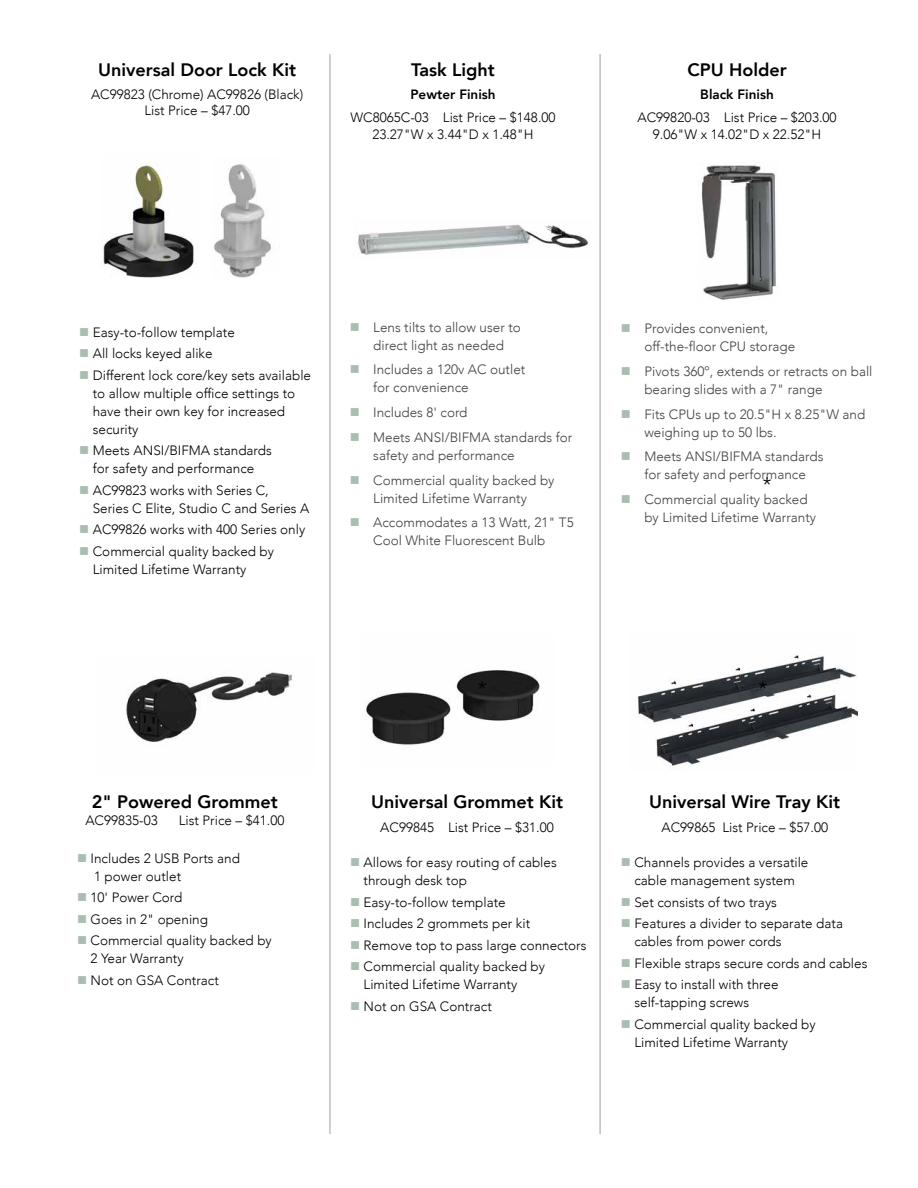
<style>
.page{position:relative;width:918px;height:1188px;background:#fff}
.page>*{position:absolute;margin:0;border:0;box-sizing:border-box;transform-origin:0 0}
.t1{font:300 21px "Avenir";color:#000}
.t2{font:800 18px "Avenir";color:#000}
.t3{font:300 13.5px/18px "Avenir";color:#000}
.t4{font:300 13.5px/18px "Avenir";color:#414042}
.t5{font:800 13.5px "Avenir";color:#000}
.s1{color:#a9bdb1}
</style>
<div class="page">
<img style="left:701px;top:165px;width:76px;height:135px">
<img style="left:102px;top:164px;width:92px;height:113px">
<div style="left:79px;top:272px;width:31px;height:17px;background:#fff"></div>
<img style="left:214px;top:164px;width:57px;height:114px">
<div style="left:261px;top:270px;width:30px;height:14px;background:#fff"></div>
<div style="left:251px;top:276px;width:31px;height:17px;background:#fff"></div>
<img style="left:358px;top:224px;width:230px;height:31px">
<img style="left:366px;top:670px;width:174px;height:75px">
<img style="left:637px;top:655px;width:220px;height:111px">
<hr style="left:599px;top:54px;width:2px;height:1080px;background:#bcbec0">
<hr style="left:329px;top:54px;width:2px;height:1080px;background:#bcbec0">
<img style="left:126px;top:672px;width:166px;height:70px">
<h2 class="t2" style="left:98px;top:55px;width:200px">Universal Door Lock Kit</h2>
<p class="t3" style="left:91px;top:86px;width:214px;line-height:16.5px;text-align:center">AC99823 (Chrome) AC99826 (Black)<br>List Price – $47.00</p>
<h2 class="t2" style="left:411px;top:55px;width:85px">Task Light</h2>
<p class="t5" style="left:410px;top:84px;width:87px">Pewter Finish</p>
<p class="t3" style="left:351px;top:109px;width:207px;line-height:16.5px;text-align:center">WC8065C-03 List Price – $148.00<br>23.27"W x 3.44"D x 1.48"H</p>
<h2 class="t2" style="left:687px;top:55px;width:101px">CPU Holder</h2>
<p class="t5" style="left:700px;top:84px;width:75px">Black Finish</p>
<p class="t3" style="left:638px;top:109px;width:201px;line-height:16.5px;text-align:center">AC99820-03 List Price – $203.00<br>9.06"W x 14.02"D x 22.52"H</p>
<p class="t3" style="left:79px;top:323px;width:157px"><span class="s1">■</span> Easy-to-follow template</p>
<p class="t3" style="left:79px;top:345px;width:135px"><span class="s1">■</span> All locks keyed alike</p>
<p class="t3" style="left:93px;top:366px;width:220px;text-indent:-14px"><span class="s1">■</span> Different lock core/key sets available to allow multiple office settings to have their own key for increased security</p>
<p class="t3" style="left:79px;top:442px;width:194px;text-align:center"><span class="s1">■</span> Meets ANSI/BIFMA standards for safety and performance</p>
<p class="t3" style="left:93px;top:481px;width:218px;text-indent:-14px"><span class="s1">■</span> AC99823 works with Series C,<br>Series C Elite, Studio C and Series A</p>
<p class="t3" style="left:79px;top:521px;width:228px"><span class="s1">■</span> AC99826 works with 400 Series only</p>
<p class="t3" style="left:93px;top:542px;width:183px;text-indent:-14px"><span class="s1">■</span> Commercial quality backed by<br>Limited Lifetime Warranty</p>
<p class="t4" style="left:350px;top:318px;width:173px;text-align:center"><span class="s1">■</span> Lens tilts to allow user to direct light as needed</p>
<p class="t4" style="left:373px;top:361px;width:154px;text-indent:-24px"><span class="s1">■</span> Includes a 120v AC outlet for convenience</p>
<p class="t4" style="left:350px;top:403px;width:119px"><span class="s1">■</span> Includes 8' cord</p>
<p class="t4" style="left:373px;top:428px;width:201px;text-indent:-24px"><span class="s1">■</span> Meets ANSI/BIFMA standards for safety and performance</p>
<p class="t4" style="left:350px;top:471px;width:206px;text-align:center"><span class="s1">■</span> Commercial quality backed by<br>Limited Lifetime Warranty</p>
<p class="t4" style="left:350px;top:514px;width:226px;text-align:center"><span class="s1">■</span> Accommodates a 13 Watt, 21" T5<br>Cool White Fluorescent Bulb</p>
<p class="t4" style="left:644px;top:320px;width:152px;text-indent:-24px"><span class="s1">■</span> Provides convenient, off-the-floor CPU storage</p>
<p class="t4" style="left:644px;top:362px;width:230px;text-indent:-24px"><span class="s1">■</span> Pivots 360º, extends or retracts on ball bearing slides with a 7" range</p>
<p class="t4" style="left:644px;top:405px;width:222px;text-indent:-24px"><span class="s1">■</span> Fits CPUs up to 20.5"H x 8.25"W and weighing up to 50 lbs.</p>
<p class="t4" style="left:621px;top:448px;width:204px;text-align:center"><span class="s1">■</span> Meets ANSI/BIFMA standards for safety and performance</p>
<p class="t4" style="left:644px;top:490px;width:173px;text-indent:-24px"><span class="s1">■</span> Commercial quality backed by Limited Lifetime Warranty</p>
<h1 class="t1" style="left:763px;top:473px;width:11px">*</h1>
<h1 class="t1" style="left:477px;top:677px;width:11px">*</h1>
<h1 class="t1" style="left:758px;top:677px;width:11px">*</h1>
<h2 class="t2" style="left:92px;top:788px;width:187px">2" Powered Grommet</h2>
<p class="t3" style="left:85px;top:811px;width:74px">AC99835-03</p>
<p class="t3" style="left:179px;top:811px;width:107px">List Price – $41.00</p>
<p class="t3" style="left:94px;top:849px;width:147px;text-indent:-17px"><span class="s1">■</span> Includes 2 USB Ports and<br>1 power outlet</p>
<p class="t3" style="left:77px;top:889px;width:107px"><span class="s1">■</span> 10' Power Cord</p>
<p class="t3" style="left:77px;top:910px;width:132px"><span class="s1">■</span> Goes in 2" opening</p>
<p class="t3" style="left:91px;top:932px;width:183px;text-indent:-14px"><span class="s1">■</span> Commercial quality backed by<br>2 Year Warranty</p>
<p class="t3" style="left:77px;top:971px;width:143px"><span class="s1">■</span> Not on GSA Contract</p>
<h2 class="t2" style="left:371px;top:788px;width:194px">Universal Grommet Kit</h2>
<p class="t3" style="left:380px;top:818px;width:175px">AC99845 List Price – $31.00</p>
<p class="t3" style="left:364px;top:854px;width:195px;text-indent:-14px"><span class="s1">■</span> Allows for easy routing of cables through desk top</p>
<p class="t3" style="left:350px;top:893px;width:157px"><span class="s1">■</span> Easy-to-follow template</p>
<p class="t3" style="left:350px;top:915px;width:182px"><span class="s1">■</span> Includes 2 grommets per kit</p>
<p class="t3" style="left:350px;top:936px;width:238px"><span class="s1">■</span> Remove top to pass large connectors</p>
<p class="t3" style="left:364px;top:958px;width:183px;text-indent:-14px"><span class="s1">■</span> Commercial quality backed by<br>Limited Lifetime Warranty</p>
<p class="t3" style="left:350px;top:997px;width:143px"><span class="s1">■</span> Not on GSA Contract</p>
<h2 class="t2" style="left:649px;top:788px;width:193px">Universal Wire Tray Kit</h2>
<p class="t3" style="left:662px;top:818px;width:168px">AC99865 List Price – $57.00</p>
<p class="t3" style="left:621px;top:854px;width:189px;text-align:center"><span class="s1">■</span> Channels provides a versatile cable management system</p>
<p class="t3" style="left:621px;top:893px;width:158px"><span class="s1">■</span> Set consists of two trays</p>
<p class="t3" style="left:634px;top:915px;width:210px;text-indent:-14px"><span class="s1">■</span> Features a divider to separate data cables from power cords</p>
<p class="t3" style="left:621px;top:954px;width:248px"><span class="s1">■</span> Flexible straps secure cords and cables</p>
<p class="t3" style="left:634px;top:976px;width:146px;text-indent:-14px"><span class="s1">■</span> Easy to install with three self-tapping screws</p>
<p class="t3" style="left:634px;top:1015px;width:183px;text-indent:-14px"><span class="s1">■</span> Commercial quality backed by<br>Limited Lifetime Warranty</p>
</div>
